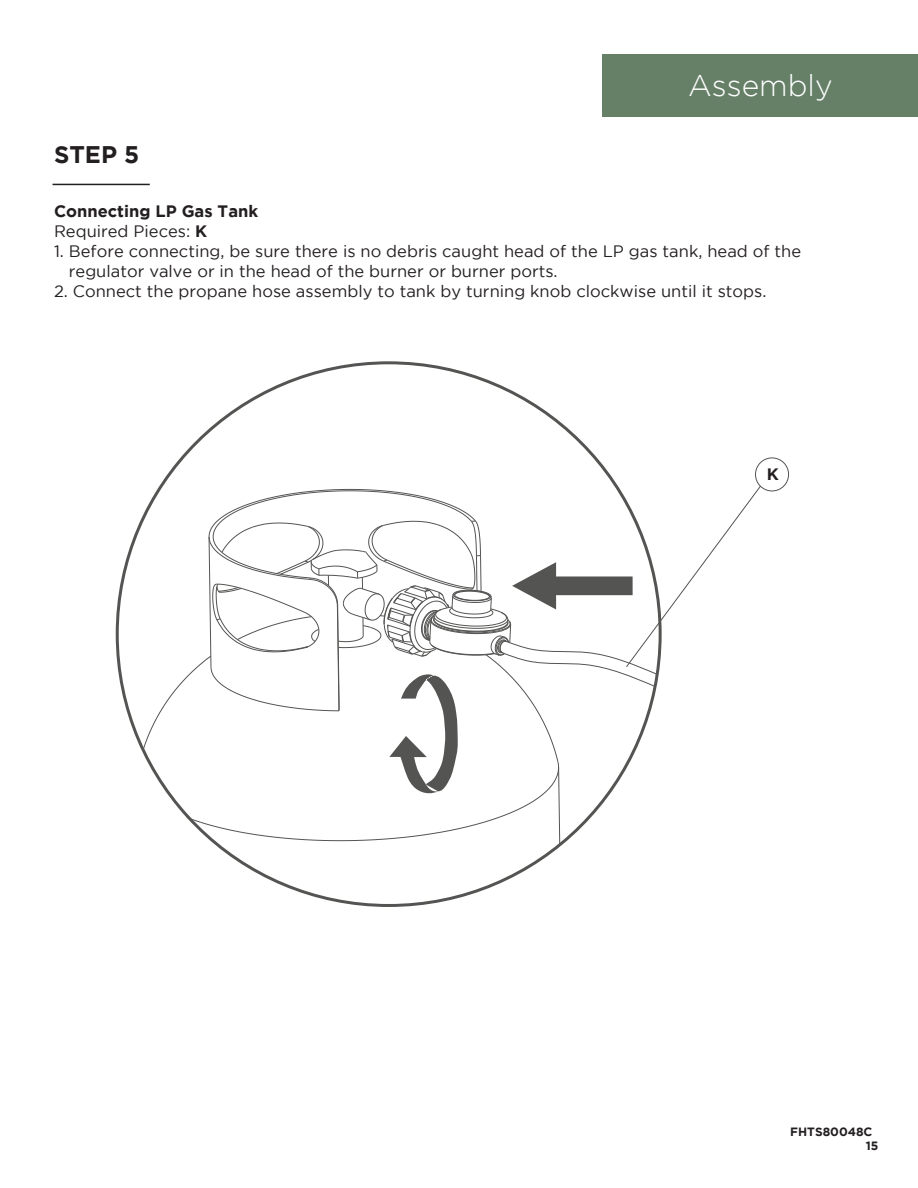
<style>
.page{position:relative;width:918px;height:1188px;background:#fff}
.page>*{position:absolute;margin:0;border:0;box-sizing:border-box;transform-origin:0 0}
.t1{font:300 30px "Gotham";color:#fff}
.t2{font:700 24px "Gotham";color:#231f20}
.t3{font:16.5px/19.8px "Gotham";color:#231f20}
.t4{font:700 16.5px/19.8px "Gotham";color:#231f20}
.t5{font:700 12px/14.4px "Gotham";color:#231f20}
.s1{font-weight:400}
</style>
<div class="page">
<div style="left:603px;top:55px;width:315px;height:62px;background:#668068"></div>
<hr style="left:53px;top:184px;width:97px;height:1px;background:#231f20">
<svg style="left:142px;top:485px;width:619px;height:361px"></svg>
<div style="left:755px;top:458px;width:34px;height:33px;border:1px solid #545453;border-radius:50%"></div>
<h2 class="t2" style="left:54px;top:141px;width:87px">STEP 5</h2>
<h1 class="t1" style="left:688px;top:69px;width:146px">Assembly</h1>
<p class="t4" style="left:54px;top:201px;width:206px">Connecting LP Gas Tank<br><span class="s1">Required Pieces:</span> K</p>
<p class="t3" style="left:69px;top:241px;width:733px;text-indent:-15px">1. Before connecting, be sure there is no debris caught head of the LP gas tank, head of the regulator valve or in the head of the burner or burner ports.</p>
<p class="t3" style="left:54px;top:281px;width:714px">2. Connect the propane hose assembly to tank by turning knob clockwise until it stops.</p>
<p class="t4" style="left:766px;top:464px;width:14px">K</p>
<p class="t5" style="left:865px;top:1124px;width:14px;text-indent:-76px">FHTS80048C<br>15</p>
</div>
